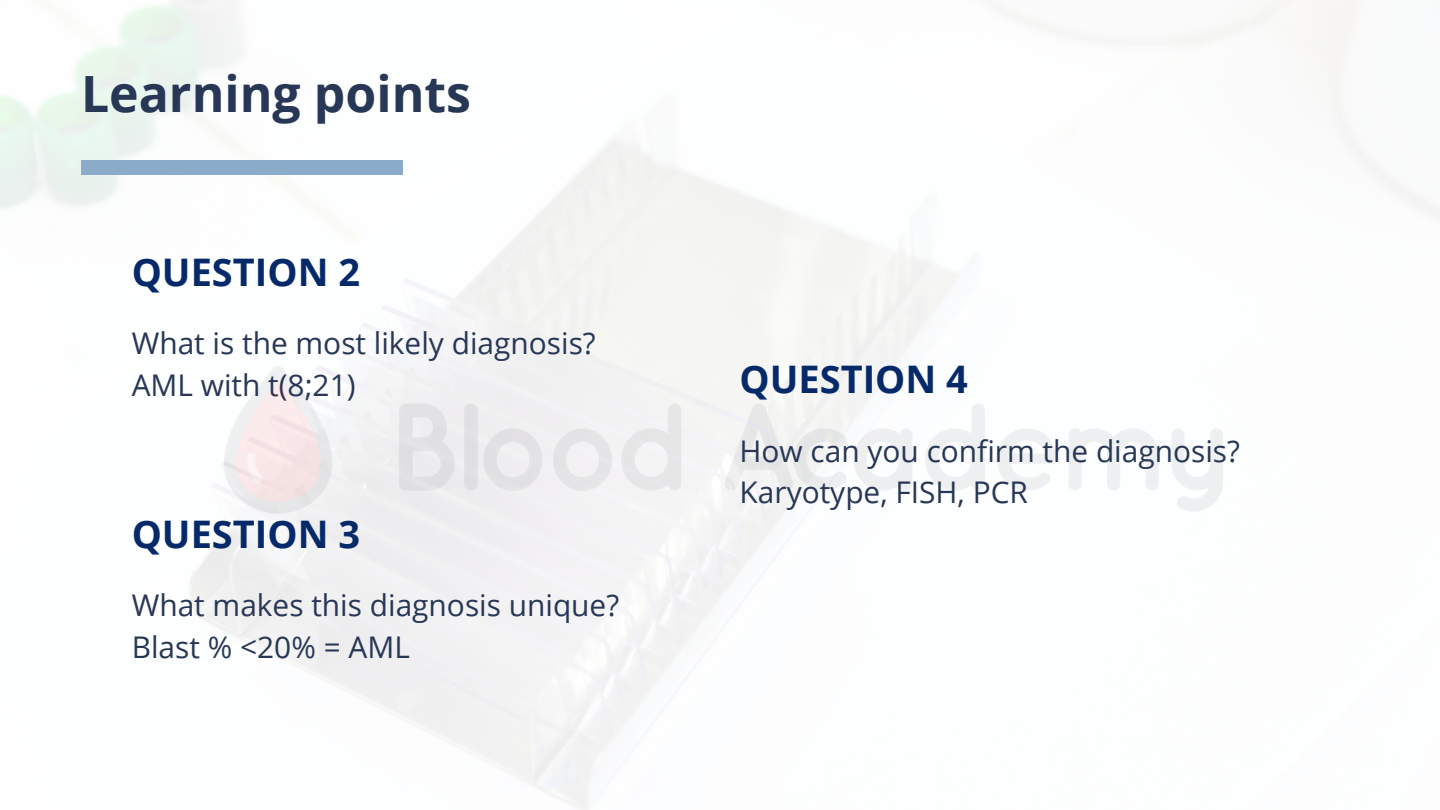
<style>
.page{position:relative;width:1440px;height:810px;background:#fff}
.page>*{position:absolute;margin:0;border:0;box-sizing:border-box;transform-origin:0 0}
.t1{font:700 50px "Open Sans";color:#273755}
.t2{font:700 38px "Open Sans";color:#062a69}
.t3{font:29.9px/41.7px "Open Sans";color:#273755}
</style>
<div class="page">
<div style="left:81px;top:161px;width:322px;height:14px;background:#8aabca"></div>
<img style="left:225px;top:344px;width:999px;height:201px">
<h1 class="t1" style="left:81px;top:58px;width:392px">Learning points</h1>
<p class="t2" style="left:132px;top:245px;width:230px">QUESTION 2</p>
<p class="t3" style="left:132px;top:321px;width:466px">What is the most likely diagnosis?<br>AML with t(8;21)</p>
<p class="t2" style="left:132px;top:507px;width:230px">QUESTION 3</p>
<p class="t3" style="left:132px;top:583px;width:489px">What makes this diagnosis unique?<br>Blast % &lt;20% = AML</p>
<p class="t2" style="left:740px;top:353px;width:230px">QUESTION 4</p>
<p class="t3" style="left:740px;top:429px;width:502px">How can you confirm the diagnosis?<br>Karyotype, FISH, PCR</p>
</div>
